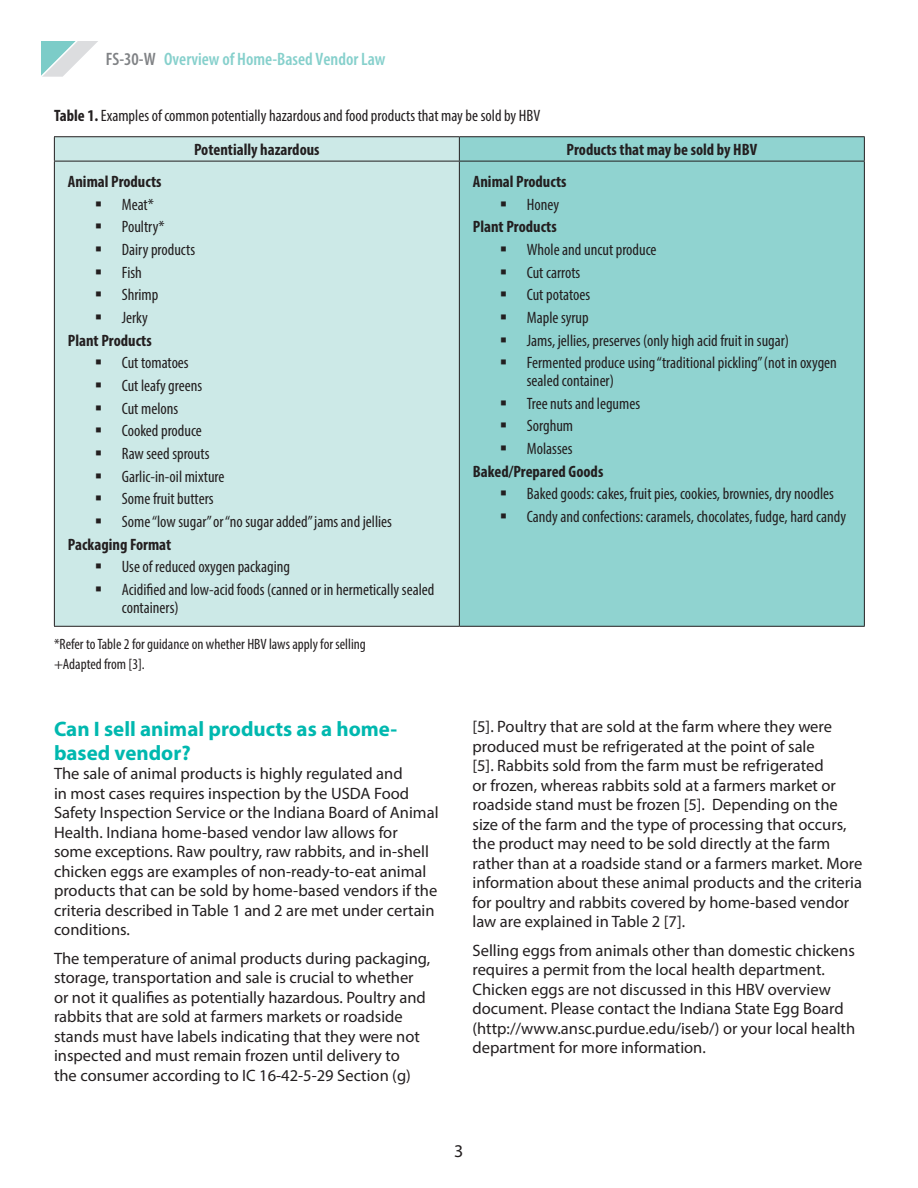
<style>
.page{position:relative;width:918px;height:1188px;background:#fff}
.page>*{position:absolute;margin:0;border:0;box-sizing:border-box;transform-origin:0 0}
.HEADING_1{font:700 21px/24px "Myriad Pro";color:#00b8af}
.t1{font:600 condensed 18px "Myriad Pro";color:#86d0cc}
.t2{font:18px "Myriad Pro";color:#231f20}
.t3{font:16.5px/19.5px "Myriad Pro";color:#231f20}
.t4{font:condensed 16.5px/17.9px "Myriad Pro";color:#231f20}
.t5{font:700 condensed 16.5px "Myriad Pro";color:#231f20}
.t6{font:condensed 15px "Myriad Pro";color:#231f20}
.s1{color:#808285}
.s2{font-weight:700}
</style>
<div class="page">
<svg style="left:41px;top:41px;width:57px;height:36px"></svg>
<div style="left:55px;top:137px;width:404px;height:489px;background:#cce9e7"></div>
<div style="left:460px;top:137px;width:404px;height:489px;background:#90d3d0"></div>
<hr style="left:54px;top:136px;width:405px;height:1px;background:#231f20">
<svg style="left:54px;top:137px;width:1px;height:24px"></svg>
<hr style="left:459px;top:136px;width:406px;height:1px;background:#231f20">
<svg style="left:459px;top:137px;width:1px;height:24px"></svg>
<svg style="left:864px;top:137px;width:1px;height:24px"></svg>
<hr style="left:54px;top:161px;width:405px;height:1px;background:#231f20">
<hr style="left:54px;top:161px;width:1px;height:465px;background:#231f20">
<hr style="left:459px;top:161px;width:406px;height:1px;background:#231f20">
<hr style="left:459px;top:161px;width:1px;height:465px;background:#231f20">
<hr style="left:864px;top:161px;width:1px;height:465px;background:#231f20">
<hr style="left:54px;top:626px;width:405px;height:1px;background:#231f20">
<hr style="left:459px;top:626px;width:406px;height:1px;background:#231f20">
<svg style="left:102px;top:210px;width:17px;height:1px"></svg>
<svg style="left:102px;top:232px;width:17px;height:1px"></svg>
<svg style="left:102px;top:255px;width:17px;height:1px"></svg>
<svg style="left:102px;top:278px;width:17px;height:1px"></svg>
<svg style="left:102px;top:300px;width:17px;height:1px"></svg>
<svg style="left:102px;top:323px;width:17px;height:1px"></svg>
<svg style="left:102px;top:368px;width:17px;height:1px"></svg>
<svg style="left:102px;top:391px;width:17px;height:1px"></svg>
<svg style="left:102px;top:414px;width:17px;height:1px"></svg>
<svg style="left:102px;top:436px;width:17px;height:1px"></svg>
<svg style="left:102px;top:459px;width:17px;height:1px"></svg>
<svg style="left:102px;top:482px;width:17px;height:1px"></svg>
<svg style="left:102px;top:504px;width:17px;height:1px"></svg>
<svg style="left:102px;top:527px;width:17px;height:1px"></svg>
<svg style="left:102px;top:572px;width:17px;height:1px"></svg>
<svg style="left:102px;top:595px;width:17px;height:1px"></svg>
<svg style="left:507px;top:210px;width:17px;height:1px"></svg>
<svg style="left:507px;top:255px;width:17px;height:1px"></svg>
<svg style="left:507px;top:278px;width:17px;height:1px"></svg>
<svg style="left:507px;top:300px;width:17px;height:1px"></svg>
<svg style="left:507px;top:323px;width:17px;height:1px"></svg>
<svg style="left:507px;top:346px;width:17px;height:1px"></svg>
<svg style="left:507px;top:368px;width:17px;height:1px"></svg>
<svg style="left:507px;top:409px;width:17px;height:1px"></svg>
<svg style="left:507px;top:431px;width:17px;height:1px"></svg>
<svg style="left:507px;top:454px;width:17px;height:1px"></svg>
<svg style="left:507px;top:499px;width:17px;height:1px"></svg>
<svg style="left:507px;top:522px;width:17px;height:1px"></svg>
<p class="t1" style="left:106px;top:50px;width:281px"><span class="s1">FS-30-W</span> Overview of Home-Based Vendor Law</p>
<p class="t4" style="left:54px;top:107px;width:488px"><span class="s2">Table 1.</span> Examples of common potentially hazardous and food products that may be sold by HBV</p>
<p class="t5" style="left:194px;top:139px;width:127px">Potentially hazardous</p>
<p class="t5" style="left:567px;top:139px;width:192px">Products that may be sold by HBV</p>
<p class="t5" style="left:68px;top:171px;width:95px">Animal Products</p>
<p class="t4" style="left:95px;top:195px;width:61px">▪ Meat*</p>
<p class="t4" style="left:95px;top:218px;width:71px">▪ Poultry*</p>
<p class="t4" style="left:95px;top:240px;width:102px">▪ Dairy products</p>
<p class="t4" style="left:95px;top:263px;width:48px">▪ Fish</p>
<p class="t4" style="left:95px;top:286px;width:65px">▪ Shrimp</p>
<p class="t4" style="left:95px;top:308px;width:55px">▪ Jerky</p>
<p class="t5" style="left:68px;top:330px;width:85px">Plant Products</p>
<p class="t4" style="left:95px;top:354px;width:95px">▪ Cut tomatoes</p>
<p class="t4" style="left:95px;top:376px;width:109px">▪ Cut leafy greens</p>
<p class="t4" style="left:95px;top:399px;width:85px">▪ Cut melons</p>
<p class="t4" style="left:95px;top:422px;width:109px">▪ Cooked produce</p>
<p class="t4" style="left:95px;top:444px;width:116px">▪ Raw seed sprouts</p>
<p class="t4" style="left:95px;top:467px;width:131px">▪ Garlic-in-oil mixture</p>
<p class="t4" style="left:95px;top:490px;width:120px">▪ Some fruit butters</p>
<p class="t4" style="left:95px;top:512px;width:299px">▪ Some “low sugar” or “no sugar added” jams and jellies</p>
<p class="t5" style="left:68px;top:534px;width:105px">Packaging Format</p>
<p class="t4" style="left:95px;top:558px;width:197px">▪ Use of reduced oxygen packaging</p>
<p class="t4" style="left:122px;top:580px;width:314px;text-indent:-27px">▪ Acidified and low-acid foods (canned or in hermetically sealed containers)</p>
<p class="t5" style="left:473px;top:171px;width:95px">Animal Products</p>
<p class="t4" style="left:500px;top:195px;width:61px">▪ Honey</p>
<p class="t5" style="left:473px;top:217px;width:85px">Plant Products</p>
<p class="t4" style="left:500px;top:240px;width:158px">▪ Whole and uncut produce</p>
<p class="t4" style="left:500px;top:263px;width:82px">▪ Cut carrots</p>
<p class="t4" style="left:500px;top:286px;width:92px">▪ Cut potatoes</p>
<p class="t4" style="left:500px;top:308px;width:90px">▪ Maple syrup</p>
<p class="t4" style="left:500px;top:331px;width:291px">▪ Jams, jellies, preserves (only high acid fruit in sugar)</p>
<p class="t4" style="left:527px;top:354px;width:312px;text-indent:-27px">▪ Fermented produce using “traditional pickling” (not in oxygen sealed container)</p>
<p class="t4" style="left:500px;top:394px;width:142px">▪ Tree nuts and legumes</p>
<p class="t4" style="left:500px;top:417px;width:75px">▪ Sorghum</p>
<p class="t4" style="left:500px;top:440px;width:74px">▪ Molasses</p>
<p class="t5" style="left:473px;top:461px;width:132px">Baked/Prepared Goods</p>
<p class="t4" style="left:500px;top:485px;width:336px">▪ Baked goods: cakes, fruit pies, cookies, brownies, dry noodles</p>
<p class="t4" style="left:500px;top:508px;width:348px">▪ Candy and confections: caramels, chocolates, fudge, hard candy</p>
<p class="t6" style="left:54px;top:635px;width:313px">*Refer to Table 2 for guidance on whether HBV laws apply for selling</p>
<p class="t6" style="left:54px;top:655px;width:92px">+Adapted from [3].</p>
<p class="HEADING_1" style="left:54px;top:716px;width:345px">Can I sell animal products as a home&shy;based vendor?</p>
<p class="t3" style="left:54px;top:764px;width:386px">The sale of animal products is highly regulated and<br>in most cases requires inspection by the USDA Food Safety Inspection Service or the Indiana Board of Animal Health. Indiana home-based vendor law allows for some exceptions. Raw poultry, raw rabbits, and in-shell chicken eggs are examples of non-ready-to-eat animal products that can be sold by home-based vendors if the criteria described in Table 1 and 2 are met under certain conditions.</p>
<p class="t3" style="left:54px;top:948px;width:378px">The temperature of animal products during packaging, storage, transportation and sale is crucial to whether or not it qualifies as potentially hazardous. Poultry and rabbits that are sold at farmers markets or roadside stands must have labels indicating that they were not inspected and must remain frozen until delivery to<br>the consumer according to IC 16-42-5-29 Section (g)</p>
<p class="t3" style="left:472px;top:717px;width:391px">[5]. Poultry that are sold at the farm where they were produced must be refrigerated at the point of sale<br>[5]. Rabbits sold from the farm must be refrigerated<br>or frozen, whereas rabbits sold at a farmers market or roadside stand must be frozen [5]. Depending on the size of the farm and the type of processing that occurs, the product may need to be sold directly at the farm rather than at a roadside stand or a farmers market. More information about these animal products and the criteria for poultry and rabbits covered by home-based vendor law are explained in Table 2 [7].</p>
<p class="t3" style="left:472px;top:940px;width:384px">Selling eggs from animals other than domestic chickens requires a permit from the local health department.<br>Chicken eggs are not discussed in this HBV overview document. Please contact the Indiana State Egg Board (http://www.ansc.purdue.edu/iseb/) or your local health department for more information.</p>
<p class="t2" style="left:454px;top:1140px;width:11px">3</p>
</div>
